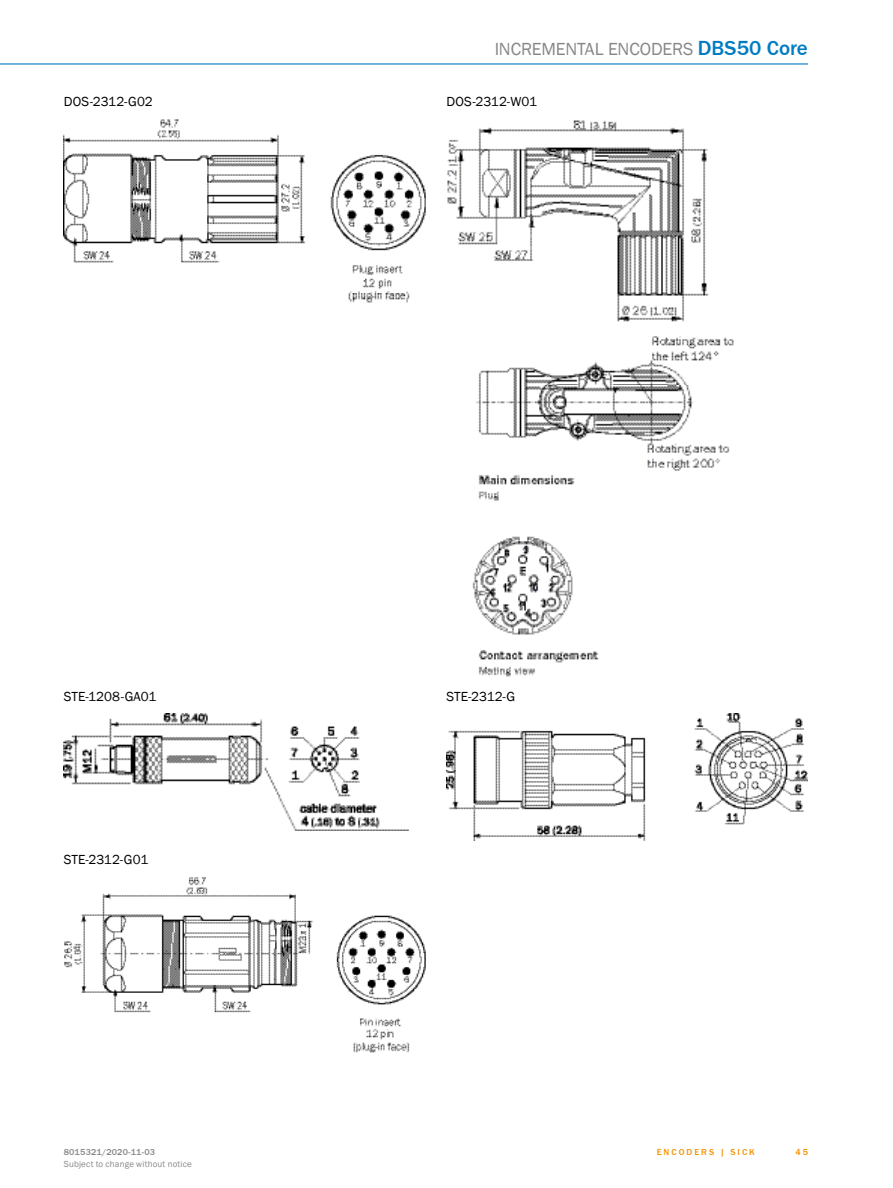
<style>
.page{position:relative;width:893px;height:1188px;background:#fff}
.page>*{position:absolute;margin:0;border:0;box-sizing:border-box;transform-origin:0 0}
.t1{font:18px "SICK Franklin";letter-spacing:-.01em;color:#878787}
.t2{font:13.5px "SICK Franklin";letter-spacing:.005em;color:#000}
.t3{font:9px "SICK Franklin";letter-spacing:.02em;color:#878787}
.t4{font:500 9px "SICK Franklin";letter-spacing:.02em;color:#878787}
.t5{font:500 9px "SICK Franklin";letter-spacing:.225em;color:#f39200}
.s1{font-weight:500;font-size:21px;color:#007cc2}
</style>
<div class="page">
<hr style="left:0;top:63px;width:808px;height:2px;background:#007cc2">
<img style="left:64px;top:120px;width:361px;height:183px">
<img style="left:447px;top:120px;width:286px;height:557px">
<img style="left:64px;top:714px;width:345px;height:116px">
<img style="left:446px;top:714px;width:362px;height:127px">
<img style="left:64px;top:877px;width:361px;height:176px">
<h1 class="t1" style="left:495px;top:38px;width:315px">INCREMENTAL ENCODERS <span class="s1">DBS50 Core</span></h1>
<p class="t2" style="left:64px;top:93px;width:91px">DOS-2312-G02</p>
<p class="t2" style="left:446px;top:93px;width:92px">DOS-2312-W01</p>
<p class="t2" style="left:64px;top:688px;width:94px">STE-1208-GA01</p>
<p class="t2" style="left:446px;top:688px;width:70px">STE-2312-G</p>
<p class="t2" style="left:64px;top:851px;width:86px">STE-2312-G01</p>
<p class="t4" style="left:64px;top:1146px;width:93px">8015321/2020-11-03</p>
<p class="t5" style="left:796px;top:1146px;width:14px">45</p>
<p class="t3" style="left:64px;top:1159px;width:130px">Subject to change without notice</p>
<p class="t5" style="left:657px;top:1146px;width:100px">ENCODERS | SICK</p>
</div>
